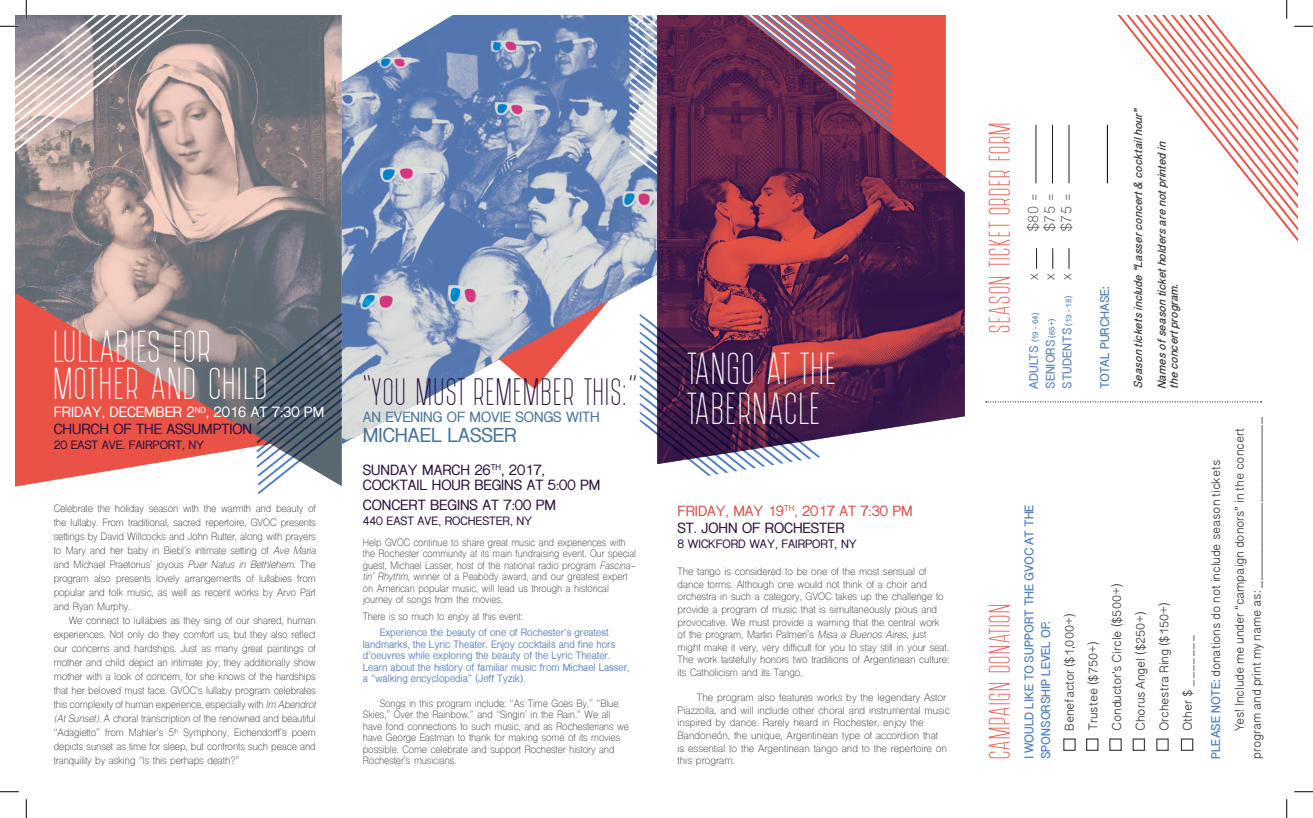
<style>
.page{position:relative;width:1313px;height:818px;background:#fff}
.page>*{position:absolute;margin:0;border:0;box-sizing:border-box;transform-origin:0 0}
.t1{font:300 33.75px/40px "Post Scriptum";letter-spacing:-.03em;color:#fff}
.t2{font:300 28.75px "Post Scriptum";letter-spacing:-.035em;color:#2b113d}
.t3{font:300 22.5px "Post Scriptum";letter-spacing:-.03em;color:#ea5246}
.t4{font:700 18.75px "Shree Dev 0714";color:#47739a}
.t5{font:14.12px/23.6px "Oriya Sangam MN";color:#3e3e3f}
.t6{font:700 14.12px/16.5px "Oriya Sangam MN";color:#5380c1;scale:.96 1}
.t7{font:700 14.12px "Oriya Sangam MN";color:#6789c6;scale:.96 1}
.t8{font:700 13.75px/15px "Shree Dev 0714";color:#2b113d}
.t9{font:700 13.75px/17.5px "Shree Dev 0714";color:#fff}
.t10{font:700 13.75px/17.5px "Shree Dev 0714";color:#da5145}
.t11{font:700 13.75px "Shree Dev 0714";color:#47739a}
.t12{font:13.62px "Shree Dev 0714";color:#3e3e3f}
.t13{font:italic 700 13px/23.6px "Oriya Sangam MN";color:#3e3e3f}
.t14{font:700 11.25px "Shree Dev 0714";color:#2b113d}
.t15{font:10px/14px "Shree Dev 0714";letter-spacing:-.005em;color:#3e3e3f;text-align:justify;scale:.94 1}
.t16{font:10px/12.6px "Shree Dev 0714";letter-spacing:-.005em;color:#3e3e3f;scale:.95 1}
.t17{font:10px/11.5px "Shree Dev 0714";letter-spacing:-.005em;color:#3e3e3f;scale:.9 1}
.t18{font:10px/11.5px "Shree Dev 0714";letter-spacing:-.005em;color:#3e3e3f;scale:.92 1}
.t19{font:10px/12.6px "Shree Dev 0714";letter-spacing:-.005em;color:#3e3e3f}
.t20{font:700 10px/11.5px "Shree Dev 0714";color:#6789c6;scale:.96 1}
.t21{font:700 9.5px "Oriya Sangam MN";color:#6789c6;scale:.96 1}
.s1{color:#2b113d}
.s2{font-style:italic}
.s3{font-size:9.5px}
.s4{font-family:"Shree Dev 0714";font-weight:400;font-size:13.62px;color:#3e3e3f}
.s5{font-size:14.12px}
.s6{font-weight:700;color:#5380c1}
.s7{font-family:"Minion Pro";color:#231f20}
</style>
<div class="page">
<img style="left:15px;top:15px;width:327px;height:471px">
<img style="left:342px;top:48px;width:102px;height:396px">
<svg style="left:398px;top:15px;width:259px;height:374px;background:#99a6c3"></svg>
<img style="left:657px;top:15px;width:307px;height:413px">
<svg style="left:639px;top:314px;width:253px;height:17px;background:#733555"></svg>
<svg style="left:639px;top:331px;width:253px;height:133px;background:#6b3e60"></svg>
<svg style="left:681px;top:453px;width:211px;height:23px"></svg>
<svg style="left:256px;top:285px;width:86px;height:209px;background:#6d7784"></svg>
<svg style="left:1052px;top:248px;width:1px;height:21px"></svg>
<svg style="left:1036px;top:248px;width:1px;height:21px"></svg>
<svg style="left:1068px;top:248px;width:1px;height:21px"></svg>
<hr style="left:1068px;top:125px;width:1px;height:58px;background:#231f20">
<hr style="left:1106px;top:125px;width:2px;height:58px;background:#231f20">
<hr style="left:1052px;top:125px;width:1px;height:58px;background:#231f20">
<hr style="left:1035px;top:125px;width:1px;height:58px;background:#231f20">
<svg style="left:1063px;top:738px;width:13px;height:13px"></svg>
<svg style="left:1086px;top:738px;width:13px;height:13px"></svg>
<svg style="left:1109px;top:738px;width:13px;height:13px"></svg>
<svg style="left:1132px;top:738px;width:13px;height:13px"></svg>
<svg style="left:1156px;top:738px;width:13px;height:13px"></svg>
<svg style="left:1180px;top:738px;width:13px;height:13px"></svg>
<svg style="left:985px;top:401px;width:276px;height:1px"></svg>
<svg style="left:0;top:791px;width:19px;height:1px"></svg>
<svg style="left:1294px;top:791px;width:18px;height:1px"></svg>
<svg style="left:0;top:0;width:187px;height:152px"></svg>
<svg style="left:25px;top:799px;width:2px;height:19px"></svg>
<svg style="left:1117px;top:0;width:195px;height:242px"></svg>
<svg style="left:1286px;top:799px;width:1px;height:19px"></svg>
<h1 class="t1" style="left:54px;top:327px;width:218px;line-height:37.5px">LULLABIES FOR<br>MOTHER AND CHILD</h1>
<h3 class="t9" style="left:54px;top:403px;width:272px">FRIDAY, DECEMBER 2<sup>ND</sup>, 2016 AT 7:30 PM<br><span class="s1">CHURCH OF THE ASSUMPTION</span></h3>
<p class="t14" style="left:54px;top:439px;width:152px">20 EAST AVE. FAIRPORT, NY</p>
<p class="t15" style="left:54px;top:502px;width:280px">Celebrate the holiday season with the warmth and beauty of the lullaby. From traditional, sacred repertoire, GVOC presents settings by David Willcocks and John Rutter, along with prayers to Mary and her baby in Biebl’s intimate setting of <span class="s2">Ave Maria </span>and Michael Praetorius’ joyous <span class="s2">Puer Natus in Bethlehem</span>. The program also presents lovely arrangements of lullabies from popular and folk music, as well as recent works by Arvo Pärt and Ryan Murphy.</p>
<p class="t15" style="left:54px;top:614px;width:280px;text-indent:15px">We connect to lullabies as they sing of our shared, human experiences. Not only do they comfort us, but they also reflect our concerns and hardships. Just as many great paintings of mother and child depict an intimate joy, they additionally show mother with a look of concern, for she knows of the hardships that her beloved must face. GVOC’s lullaby program celebrates this complexity of human experience, especially with <span class="s2">Im Abendrot (At Sunset)</span>. A choral transcription of the renowned and beautiful “Adagietto” from Mahler’s 5<sup>th</sup> Symphony, Eichendorff’s poem depicts sunset as time for sleep, but confronts such peace and tranquility by asking “Is this perhaps death?”</p>
<h2 class="t2" style="left:363px;top:369px;width:275px">“YOU MUST REMEMBER THIS:”</h2>
<h3 class="t11" style="left:363px;top:409px;width:238px">AN EVENING OF MOVIE SONGS WITH</h3>
<h3 class="t4" style="left:363px;top:425px;width:155px">MICHAEL LASSER</h3>
<h3 class="t8" style="left:363px;top:462px;width:239px">SUNDAY MARCH 26<sup>TH</sup>, 2017,<br>COCKTAIL HOUR BEGINS AT 5:00 PM</h3>
<h3 class="t8" style="left:363px;top:497px;width:194px">CONCERT BEGINS AT 7:00 PM</h3>
<p class="t14" style="left:363px;top:514px;width:171px">440 EAST AVE, ROCHESTER, NY</p>
<p class="t17" style="left:363px;top:537px;width:305px">Help GVOC continue to share great music and experiences with the Rochester community at its main fundraising event. Our special guest, Michael Lasser, host of the national radio program <span class="s2">Fascina&shy;tin’ Rhythm</span>, winner of a Peabody award, and our greatest expert on American popular music, will lead us through a historical journey of songs from the movies.</p>
<p class="t17" style="left:363px;top:611px;width:179px">There is so much to enjoy at this event:</p>
<p class="t20" style="left:363px;top:627px;width:279px;text-indent:17px">Experience the beauty of one of Rochester’s greatest landmarks, the Lyric Theater. Enjoy cocktails and fine hors d’oeuvres while exploring the beauty of the Lyric Theater.<br>Learn about the history of familiar music from Michael Lasser, a “walking encyclopedia” (Jeff Tyzik).</p>
<p class="t18" style="left:363px;top:698px;width:291px;text-indent:17px">Songs in this program include: “As Time Goes By,” “Blue Skies,” Over the Rainbow,” and “Singin’ in the Rain.” We all have fond connections to such music, and as Rochesterians we have George Eastman to thank for making some of its movies possible. Come celebrate and support Rochester history and Rochester’s musicians.</p>
<h1 class="t1" style="left:688px;top:348px;width:151px">TANGO AT THE<br>TABERNACLE</h1>
<h3 class="t10" style="left:677px;top:502px;width:237px">FRIDAY, MAY 19<sup>TH</sup>, 2017 AT 7:30 PM<br><span class="s1">ST. JOHN OF ROCHESTER</span></h3>
<p class="t14" style="left:677px;top:537px;width:181px">8 WICKFORD WAY, FAIRPORT, NY</p>
<p class="t16" style="left:677px;top:566px;width:287px">The tango is considered to be one of the most sensual of dance forms. Although one would not think of a choir and orchestra in such a category, GVOC takes up the challenge to provide a program of music that is simultaneously pious and provocative. We must provide a warning that the central work of the program, Martin Palmeri’s <span class="s2">Misa a Buenos Aires</span>, just might make it very, very difficult for you to stay still in your seat.<br>The work tastefully honors two traditions of Argentinean culture: its Catholicism and its Tango.</p>
<p class="t19" style="left:677px;top:692px;width:274px;text-indent:19px">The program also features works by the legendary Astor Piazzolla, and will include other choral and instrumental music inspired by dance. Rarely heard in Rochester, enjoy the Bandoneón, the unique, Argentinean type of accordion that<br>is essential to the Argentinean tango and to the repertoire on this program.</p>
<h3 class="t3" style="left:981px;top:332px;width:214px;rotate:-90deg">SEASON TICKET ORDER FORM</h3>
<h3 class="t12" style="left:1041px;top:232px;width:40px;rotate:-90deg">$75 =</h3>
<h3 class="t12" style="left:1058px;top:232px;width:40px;rotate:-90deg">$75 =</h3>
<h3 class="t12" style="left:1025px;top:232px;width:40px;rotate:-90deg">$80 =</h3>
<h3 class="t12" style="left:1025px;top:280px;width:8px;rotate:-90deg">x</h3>
<h3 class="t7" style="left:1058px;top:389px;width:122px;rotate:-90deg">STUDENTS <span class="s3">(13 - 18)</span> <span class="s4">x</span></h3>
<h3 class="t12" style="left:1041px;top:280px;width:8px;rotate:-90deg">x</h3>
<p class="t21" style="left:1029px;top:389px;width:81px;rotate:-90deg"><span class="s5">ADULTS</span> (19 - 64)</p>
<h3 class="t7" style="left:1041px;top:389px;width:74px;rotate:-90deg">SENIORS <span class="s3">(65+)</span></h3>
<h3 class="t6" style="left:1096px;top:389px;width:108px;rotate:-90deg">TOTAL PURCHASE:</h3>
<h3 class="t13" style="left:1126px;top:389px;width:287px;rotate:-90deg">Seasonticketsinclude“Lasserconcert&amp;cocktailhour”<br>Namesofseasonticketholdersarenotprintedin</h3>
<h3 class="t13" style="left:1161px;top:389px;width:112px;rotate:-90deg">theconcertprogram.</h3>
<h3 class="t3" style="left:981px;top:759px;width:159px;rotate:-90deg">CAMPAIGN DONATION</h3>
<h3 class="t6" style="left:1020px;top:759px;width:266px;rotate:-90deg">I WOULD LIKE TO SUPPORT THE GVOC AT THE<br>SPONSORSHIP LEVEL OF:</h3>
<h3 class="t5" style="left:1057px;top:731px;width:149px;rotate:-90deg">Benefactor ($1,000+)<br>Trustee ($750+)<br>Conductor’s Circle ($500+)<br>Chorus Angel ($250+)<br>Orchestra Ring ($150+)<br>Other $ _______</h3>
<h3 class="t5" style="left:1203px;top:731px;width:304px;text-indent:-28px;rotate:-90deg"><span class="s6">PLEASE NOTE:</span> donations do not include season tickets<br>Yes! Include me under “campaign donors” in the concert</h3>
<h3 class="t5" style="left:1244px;top:759px;width:343px;rotate:-90deg">program and print my name as: <span class="s7">________________________</span></h3>
</div>
